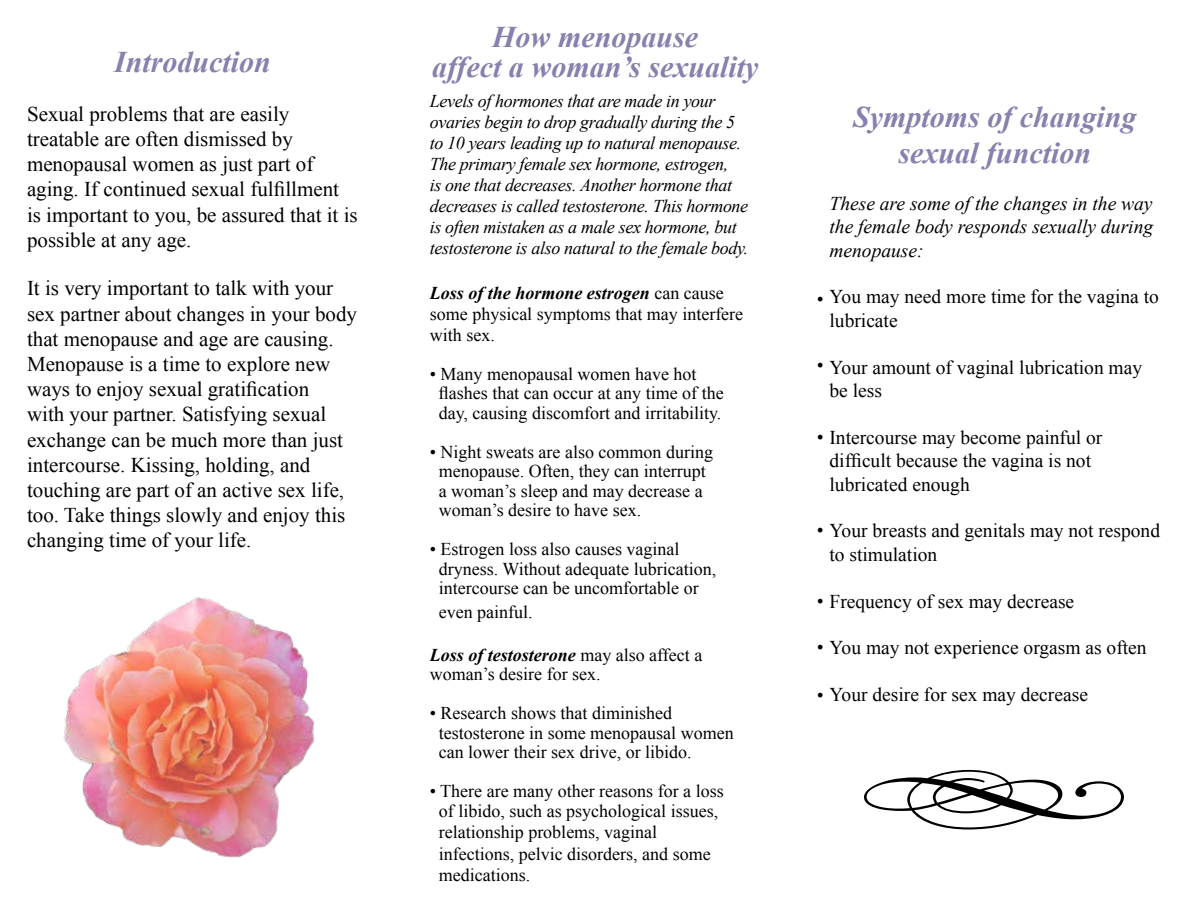
<style>
.page{position:relative;width:1188px;height:918px;background:#fff}
.page>*{position:absolute;margin:0;border:0;box-sizing:border-box;transform-origin:0 0}
.t1{font:italic 700 30px/30px "Times New Roman";color:#8681ad;text-align:center}
.t2{font:21px/25.2px "Times New Roman";color:#000}
.t3{font:19.5px/23.4px "Times New Roman";color:#000}
.t4{font:italic 19.5px/23.4px "Times New Roman";color:#000;text-align:justify}
.t5{font:18px/19.5px "Times New Roman";color:#000}
.t6{font:italic 18px/21px "Times New Roman";letter-spacing:-.02em;color:#000}
.t7{font:18px "Minion Pro";color:#000}
.s1{font-weight:700;font-style:italic}
.s2{font-family:"Minion Pro";font-size:18px}
</style>
<div class="page">
<svg style="left:864px;top:770px;width:260px;height:60px"></svg>
<img style="left:63px;top:597px;width:252px;height:261px">
<h1 class="t1" style="left:114px;top:46px;width:158px">Introduction</h1>
<p class="t2" style="left:27px;top:101px;width:332px">Sexual problems that are easily treatable are often dismissed by menopausal women as just part of aging. If continued sexual fulfillment is important to you, be assured that it is possible at any age.</p>
<p class="t2" style="left:27px;top:275px;width:332px">It is very important to talk with your sex partner about changes in your body that menopause and age are causing.<br>Menopause is a time to explore new ways to enjoy sexual gratification<br>with your partner. Satisfying sexual exchange can be much more than just intercourse. Kissing, holding, and touching are part of an active sex life, too. Take things slowly and enjoy this changing time of your life.</p>
<h1 class="t1" style="left:432px;top:21px;width:328px">How menopause<br>affect a woman’s sexuality</h1>
<p class="t6" style="left:430px;top:90px;width:320px">Levels of hormones that are made in your ovaries begin to drop gradually during the 5 to 10 years leading up to natural menopause.<br>The primary female sex hormone, estrogen,<br>is one that decreases. Another hormone that decreases is called testosterone. This hormone is often mistaken as a male sex hormone, but testosterone is also natural to the female body.</p>
<p class="t5" style="left:430px;top:282px;width:315px;line-height:21px"><span class="s1">Loss of the hormone estrogen</span> can cause some physical symptoms that may interfere with sex.</p>
<p class="t5" style="left:439px;top:364px;width:286px;text-indent:-9px">• Many menopausal women have hot flashes that can occur at any time of the day, causing discomfort and irritability.</p>
<p class="t5" style="left:439px;top:442px;width:276px;text-indent:-9px">• Night sweats are also common during menopause. Often, they can interrupt a woman’s sleep and may decrease a woman’s desire to have sex.</p>
<p class="t5" style="left:439px;top:539px;width:279px;text-indent:-9px">• Estrogen loss also causes vaginal dryness. Without adequate lubrication, intercourse can be uncomfortable or</p>
<p class="t5" style="left:439px;top:602px;width:95px">even painful.</p>
<p class="t5" style="left:430px;top:644px;width:274px"><span class="s1">Loss of testosterone</span> may also affect a woman’s desire for sex.</p>
<p class="t5" style="left:439px;top:703px;width:296px;text-indent:-9px">• Research shows that diminished testosterone in some menopausal women can lower their sex drive, or libido.</p>
<p class="t5" style="left:430px;top:781px;width:295px;text-align:center">• There are many other reasons for a loss of libido, such as psychological issues,</p>
<p class="t5" style="left:439px;top:821px;width:273px;line-height:21.6px">relationship problems, vaginal infections, pelvic disorders, and some medications.</p>
<h1 class="t1" style="left:853px;top:98px;width:285px;line-height:36px">Symptoms of changing sexual function</h1>
<p class="t4" style="left:830px;top:191px;width:325px">These are some of the changes in the way the female body responds sexually during menopause:</p>
<p class="t3" style="left:830px;top:285px;width:331px;text-indent:-13px"><span class="s2">•</span> You may need more time for the vagina to lubricate</p>
<p class="t3" style="left:830px;top:355px;width:314px">Your amount of vaginal lubrication may be less</p>
<p class="t3" style="left:830px;top:425px;width:274px">Intercourse may become painful or difficult because the vagina is not lubricated enough</p>
<p class="t3" style="left:830px;top:519px;width:332px">Your breasts and genitals may not respond to stimulation</p>
<p class="t3" style="left:830px;top:589px;width:246px">Frequency of sex may decrease</p>
<p class="t3" style="left:830px;top:636px;width:319px">You may not experience orgasm as often</p>
<p class="t3" style="left:817px;top:683px;width:273px"><span class="s2">•</span> Your desire for sex may decrease</p>
<p class="t7" style="left:817px;top:352px;width:9px">•</p>
<p class="t7" style="left:817px;top:424px;width:9px">•</p>
<p class="t7" style="left:817px;top:517px;width:9px">•</p>
<p class="t7" style="left:817px;top:587px;width:9px">•</p>
<p class="t7" style="left:817px;top:634px;width:9px">•</p>
</div>
